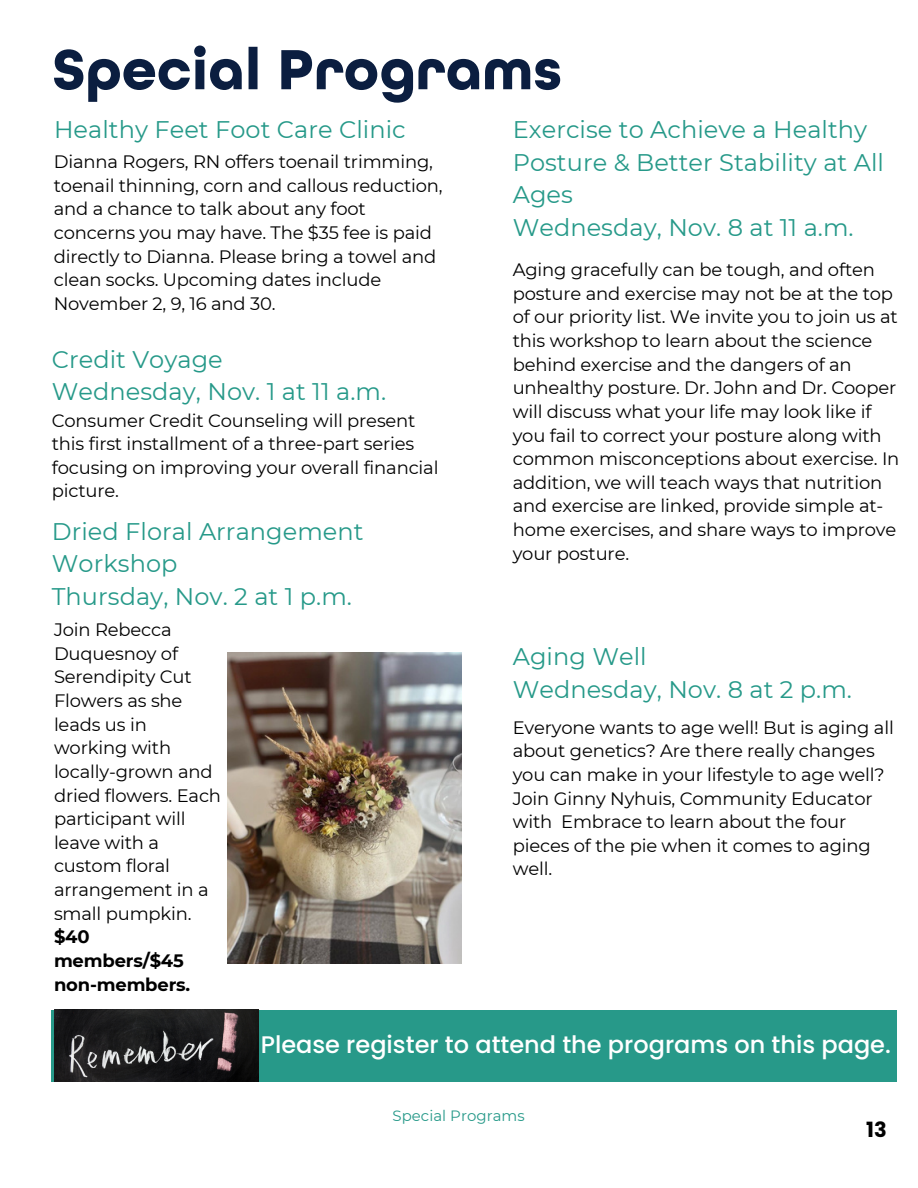
<style>
.page{position:relative;width:918px;height:1188px;background:#fff}
.page>*{position:absolute;margin:0;border:0;box-sizing:border-box;transform-origin:0 0}
.t1{font:24px/32.7px "Montserrat";letter-spacing:.005em;color:#269989}
.t2{font:500 24px "Poppins";color:#fff}
.t3{font:700 21px "Poppins";color:#000}
.t4{font:18px/23.7px "Montserrat";letter-spacing:-.01em;color:#000}
.t5{font:14.85px "Montserrat";letter-spacing:.005em;color:#269989}
.s1{font-weight:700}
</style>
<div class="page">
<svg style="left:54px;top:46px;width:506px;height:57px"></svg>
<div style="left:52px;top:1010px;width:845px;height:71px;background:#279989"></div>
<img style="left:54px;top:1009px;width:205px;height:72px">
<img style="left:228px;top:653px;width:234px;height:310px">
<p class="t1" style="left:54px;top:113px;width:353px">Healthy Feet Foot Care Clinic</p>
<p class="t4" style="left:54px;top:150px;width:381px">Dianna Rogers, RN offers toenail trimming,</p>
<p class="t4" style="left:54px;top:173px;width:390px">toenail thinning, corn and callous reduction, and a chance to talk about any foot concerns you may have. The $35 fee is paid directly to Dianna. Please bring a towel and clean socks. Upcoming dates include November 2, 9, 16 and 30.</p>
<p class="t1" style="left:52px;top:343px;width:173px">Credit Voyage</p>
<p class="t1" style="left:52px;top:376px;width:336px">Wednesday, Nov. 1 at 11 a.m.</p>
<p class="t4" style="left:52px;top:408px;width:388px">Consumer Credit Counseling will present this first installment of a three-part series focusing on improving your overall financial picture.</p>
<p class="t1" style="left:52px;top:515px;width:313px">Dried Floral Arrangement<br>Workshop</p>
<p class="t1" style="left:52px;top:580px;width:302px">Thursday, Nov. 2 at 1 p.m.</p>
<p class="t4" style="left:54px;top:618px;width:169px">Join Rebecca<br>Duquesnoy of<br>Serendipity Cut<br>Flowers as she leads us in working with locally-grown and dried flowers. Each participant will leave with a custom floral arrangement in a small pumpkin. <span class="s1">$40 members/$45 non-members.</span></p>
<p class="t1" style="left:513px;top:113px;width:373px">Exercise to Achieve a Healthy<br>Posture &amp; Better Stability at All<br>Ages</p>
<p class="t1" style="left:513px;top:211px;width:342px">Wednesday, Nov. 8 at 11 a.m.</p>
<p class="t4" style="left:513px;top:258px;width:388px">Aging gracefully can be tough, and often posture and exercise may not be at the top of our priority list. We invite you to join us at this workshop to learn about the science behind exercise and the dangers of an unhealthy posture. Dr. John and Dr. Cooper will discuss what your life may look like if you fail to correct your posture along with common misconceptions about exercise. In addition, we will teach ways that nutrition and exercise are linked, provide simple at&shy;home exercises, and share ways to improve your posture.</p>
<p class="t1" style="left:513px;top:640px;width:135px">Aging Well</p>
<p class="t1" style="left:513px;top:673px;width:341px">Wednesday, Nov. 8 at 2 p.m.</p>
<p class="t4" style="left:513px;top:715px;width:383px">Everyone wants to age well! But is aging all about genetics? Are there really changes you can make in your lifestyle to age well?<br>Join Ginny Nyhuis, Community Educator with Embrace to learn about the four pieces of the pie when it comes to aging well.</p>
<p class="t2" style="left:261px;top:1028px;width:632px">Please register to attend the programs on this page.</p>
<p class="t5" style="left:393px;top:1107px;width:134px">Special Programs</p>
<p class="t3" style="left:866px;top:1115px;width:22px">13</p>
</div>
